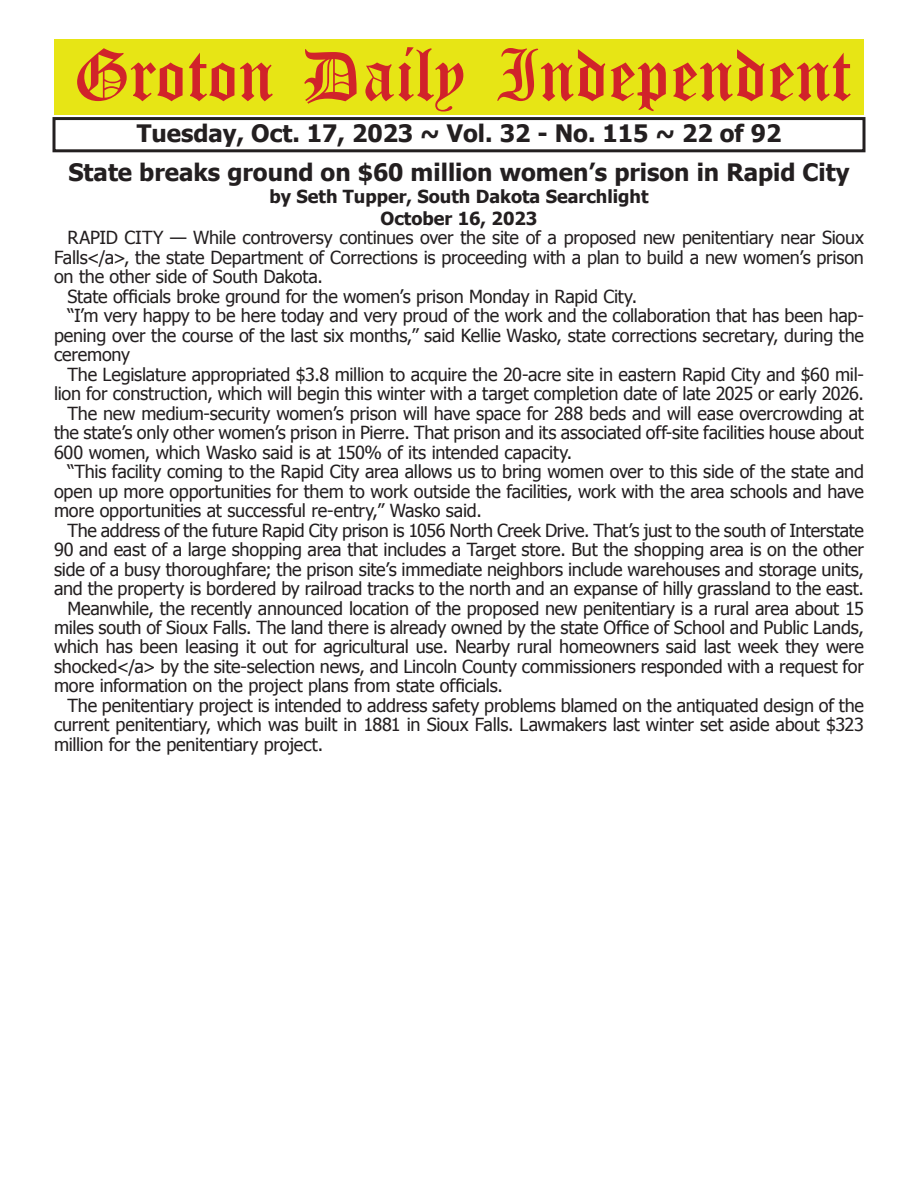
<style>
.page{position:relative;width:918px;height:1188px;background:#fff}
.page>*{position:absolute;margin:0;border:0;box-sizing:border-box;transform-origin:0 0}
.t1{font:54px "Old English Five";color:#d1232a}
.t2{font:700 24px "Tahoma";color:#231f20}
.t3{font:18px "Tahoma";letter-spacing:-.01em;color:#231f20}
.t4{font:700 18px/21.6px "Tahoma";color:#231f20;text-align:center}
</style>
<div class="page">
<div style="left:52px;top:117px;width:814px;height:35px;border:3px solid #231f20"></div>
<div style="left:54px;top:40px;width:810px;height:75px;background:#e7e515"></div>
<h1 class="t1" style="left:73px;top:50px;width:779px">Groton Daily Independent</h1>
<h2 class="t2" style="left:137px;top:116px;width:646px">Tuesday, Oct. 17, 2023 ~ Vol. 32 - No. 115 ~ 22 of 92</h2>
<h2 class="t2" style="left:68px;top:156px;width:783px">State breaks ground on $60 million women’s prison in Rapid City</h2>
<p class="t4" style="left:269px;top:185px;width:381px">by Seth Tupper, South Dakota Searchlight<br>October 16, 2023</p>
<p class="t3" style="left:68px;top:226px;width:798px">RAPID CITY — While controversy continues over the site of a proposed new penitentiary near Sioux</p>
<p class="t3" style="left:54px;top:245px;width:812px">Falls&lt;/a&gt;, the state Department of Corrections is proceeding with a plan to build a new women’s prison</p>
<p class="t3" style="left:54px;top:265px;width:270px">on the other side of South Dakota.</p>
<p class="t3" style="left:68px;top:284px;width:571px">State officials broke ground for the women’s prison Monday in Rapid City.</p>
<p class="t3" style="left:68px;top:303px;width:798px">“I’m very happy to be here today and very proud of the work and the collaboration that has been hap-</p>
<p class="t3" style="left:54px;top:323px;width:812px">pening over the course of the last six months,” said Kellie Wasko, state corrections secretary, during the</p>
<p class="t3" style="left:54px;top:342px;width:78px">ceremony</p>
<p class="t3" style="left:68px;top:362px;width:798px">The Legislature appropriated $3.8 million to acquire the 20-acre site in eastern Rapid City and $60 mil-</p>
<p class="t3" style="left:54px;top:381px;width:812px">lion for construction, which will begin this winter with a target completion date of late 2025 or early 2026.</p>
<p class="t3" style="left:68px;top:401px;width:798px">The new medium-security women’s prison will have space for 288 beds and will ease overcrowding at</p>
<p class="t3" style="left:54px;top:420px;width:811px">the state’s only other women’s prison in Pierre. That prison and its associated off-site facilities house about</p>
<p class="t3" style="left:54px;top:440px;width:520px">600 women, which Wasko said is at 150% of its intended capacity.</p>
<p class="t3" style="left:68px;top:459px;width:798px">“This facility coming to the Rapid City area allows us to bring women over to this side of the state and</p>
<p class="t3" style="left:54px;top:479px;width:811px">open up more opportunities for them to work outside the facilities, work with the area schools and have</p>
<p class="t3" style="left:54px;top:498px;width:429px">more opportunities at successful re-entry,” Wasko said.</p>
<p class="t3" style="left:68px;top:518px;width:798px">The address of the future Rapid City prison is 1056 North Creek Drive. That’s just to the south of Interstate</p>
<p class="t3" style="left:54px;top:537px;width:812px">90 and east of a large shopping area that includes a Target store. But the shopping area is on the other</p>
<p class="t3" style="left:54px;top:557px;width:811px">side of a busy thoroughfare; the prison site’s immediate neighbors include warehouses and storage units,</p>
<p class="t3" style="left:54px;top:576px;width:811px">and the property is bordered by railroad tracks to the north and an expanse of hilly grassland to the east.</p>
<p class="t3" style="left:68px;top:596px;width:798px">Meanwhile, the recently announced location of the proposed new penitentiary is a rural area about 15</p>
<p class="t3" style="left:54px;top:615px;width:811px">miles south of Sioux Falls. The land there is already owned by the state Office of School and Public Lands,</p>
<p class="t3" style="left:54px;top:635px;width:812px">which has been leasing it out for agricultural use. Nearby rural homeowners said last week they were</p>
<p class="t3" style="left:54px;top:654px;width:812px">shocked&lt;/a&gt; by the site-selection news, and Lincoln County commissioners responded with a request for</p>
<p class="t3" style="left:54px;top:674px;width:451px">more information on the project plans from state officials.</p>
<p class="t3" style="left:68px;top:693px;width:798px">The penitentiary project is intended to address safety problems blamed on the antiquated design of the</p>
<p class="t3" style="left:54px;top:713px;width:811px">current penitentiary, which was built in 1881 in Sioux Falls. Lawmakers last winter set aside about $323</p>
<p class="t3" style="left:54px;top:732px;width:271px">million for the penitentiary project.</p>
</div>
